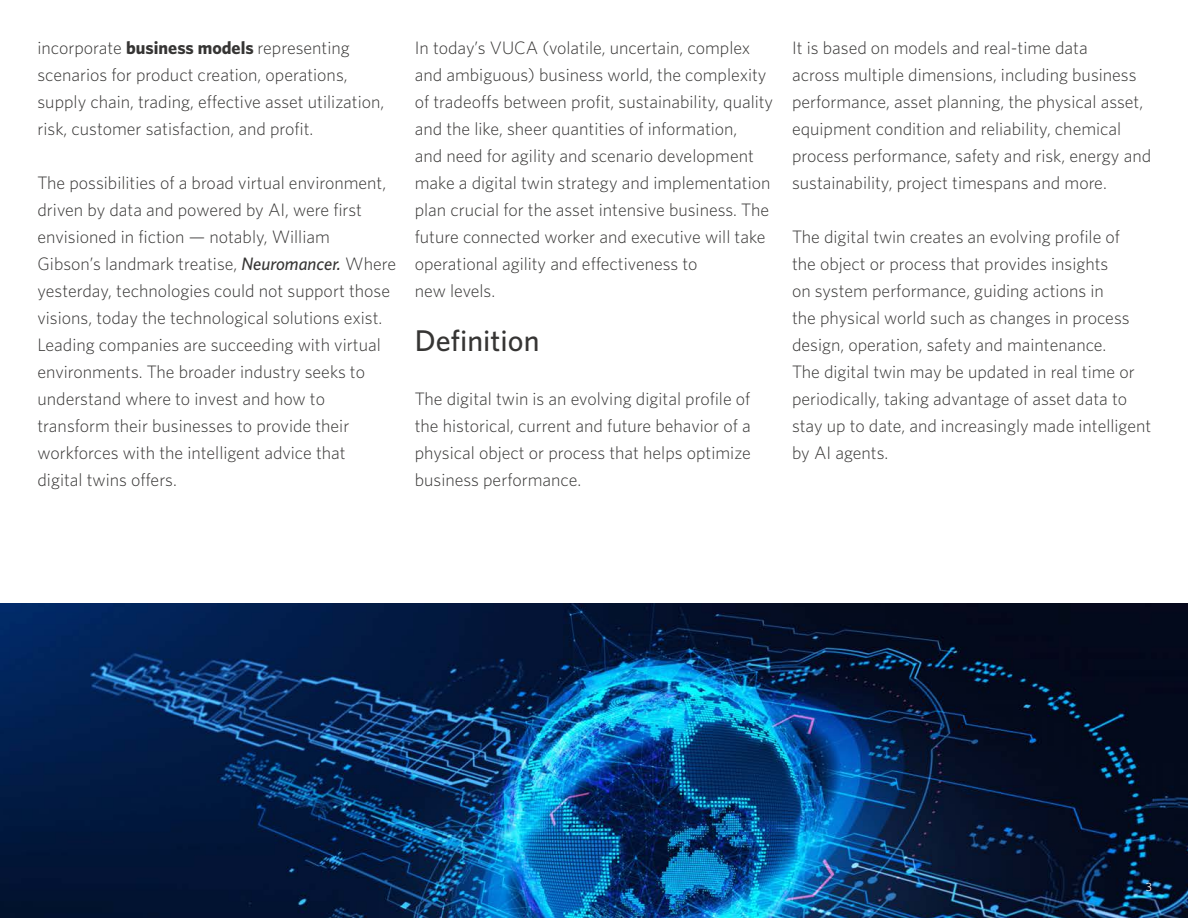
<style>
.page{position:relative;width:1188px;height:918px;background:#fff}
.page>*{position:absolute;margin:0;border:0;box-sizing:border-box;transform-origin:0 0}
.subhead{font:500 30px "Whitney";color:#363534}
.body{font:300 18px/27px "Whitney";color:#363534}
.t1{font:12px "Whitney";color:#fff}
.s1{font-weight:700}
.s2{font-weight:500;font-style:italic}
</style>
<div class="page">
<img style="left:0;top:603px;width:1188px;height:315px">
<p class="body" style="left:38px;top:34px;width:348px">incorporate <span class="s1">business models</span> representing scenarios for product creation, operations, supply chain, trading, effective asset utilization, risk, customer satisfaction, and profit.</p>
<p class="body" style="left:38px;top:169px;width:360px">The possibilities of a broad virtual environment, driven by data and powered by AI, were first envisioned in fiction — notably, William Gibson’s landmark treatise, <span class="s2">Neuromancer.</span> Where yesterday, technologies could not support those visions, today the technological solutions exist.<br>Leading companies are succeeding with virtual environments. The broader industry seeks to</p>
<p class="body" style="left:38px;top:385px;width:313px">understand where to invest and how to transform their businesses to provide their workforces with the intelligent advice that digital twins offers.</p>
<p class="body" style="left:415px;top:34px;width:360px">In today’s VUCA (volatile, uncertain, complex and ambiguous) business world, the complexity of tradeoffs between profit, sustainability, quality and the like, sheer quantities of information,<br>and need for agility and scenario development make a digital twin strategy and implementation plan crucial for the asset intensive business. The future connected worker and executive will take operational agility and effectiveness to<br>new levels.</p>
<p class="subhead" style="left:415px;top:321px;width:126px">Definition</p>
<p class="body" style="left:415px;top:385px;width:338px;text-align:justify">The digital twin is an evolving digital profile of the historical, current and future behavior of a physical object or process that helps optimize business performance.</p>
<p class="body" style="left:792px;top:34px;width:361px">It is based on models and real-time data<br>across multiple dimensions, including business performance, asset planning, the physical asset, equipment condition and reliability, chemical process performance, safety and risk, energy and sustainability, project timespans and more.</p>
<p class="body" style="left:792px;top:223px;width:361px">The digital twin creates an evolving profile of<br>the object or process that provides insights<br>on system performance, guiding actions in<br>the physical world such as changes in process design, operation, safety and maintenance.<br>The digital twin may be updated in real time or periodically, taking advantage of asset data to stay up to date, and increasingly made intelligent by AI agents.</p>
<p class="t1" style="left:1146px;top:879px;width:8px">3</p>
</div>
